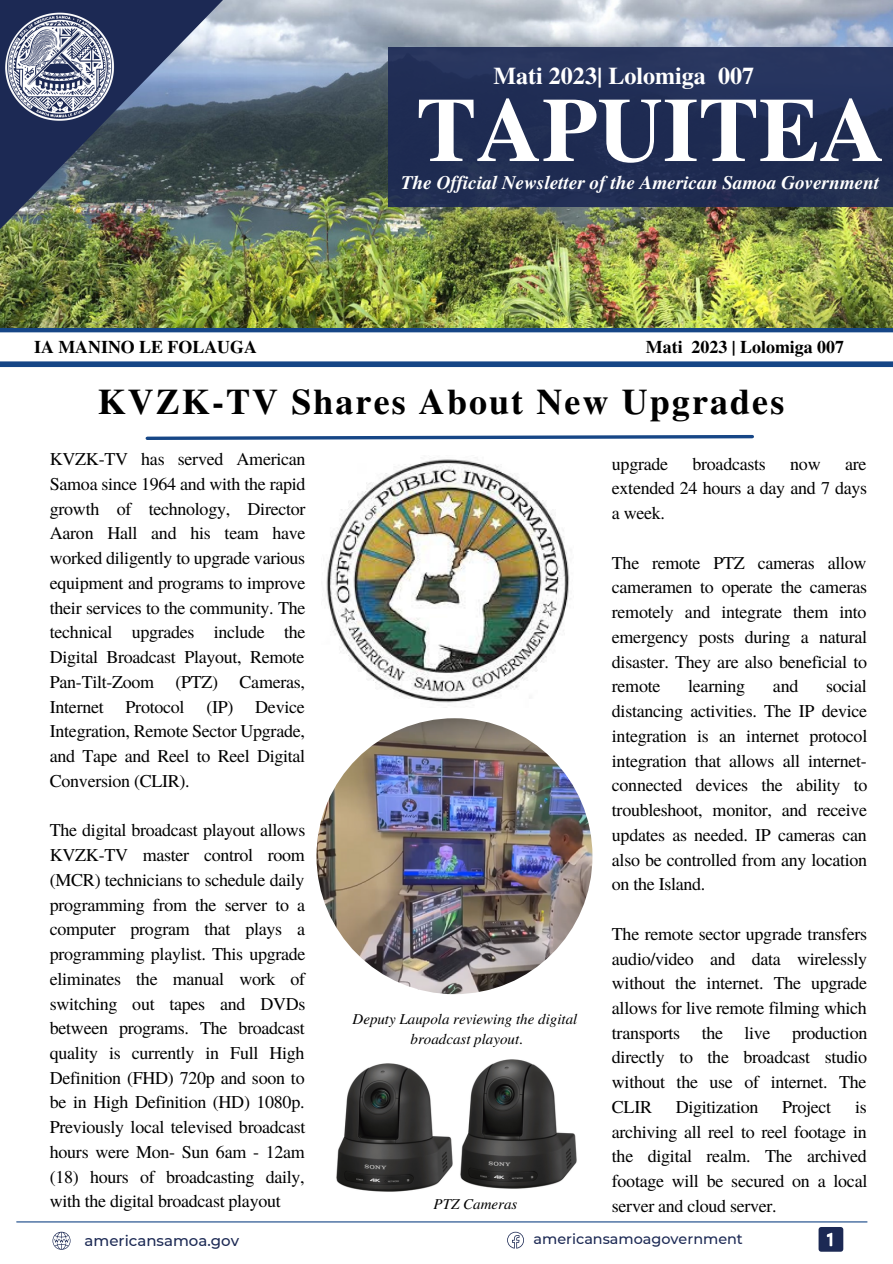
<style>
.page{position:relative;width:893px;height:1264px;background:#fff}
.page>*{position:absolute;margin:0;border:0;box-sizing:border-box;transform-origin:0 0}
.t1{font:700 90.75px "Te X Gyre Termes";color:#fff}
.t2{font:700 36px "Te X Gyre Termes";letter-spacing:.06em;color:#000}
.t3{font:700 24.15px "Te X Gyre Termes";color:#fff}
.t4{font:italic 700 19.2px "Te X Gyre Termes";color:#fff}
.t5{font:18px/24.8px "Te X Gyre Termes";letter-spacing:-.015em;color:#000;text-align:justify}
.t6{font:700 17.85px "Te X Gyre Termes";color:#000}
.t7{font:italic 15px/20.2px "Te X Gyre Termes";color:#000;text-align:center}
.t8{font:500 15px "Montserrat";color:#1c2954}
.t9{font:500 14.4px "Montserrat";color:#1c2954}
.s1{font-style:normal}
</style>
<div class="page">
<hr style="left:17px;top:1221px;width:850px;height:1px;background:#164686">
<svg style="left:52px;top:1231px;width:18px;height:18px"></svg>
<svg style="left:507px;top:1231px;width:17px;height:17px"></svg>
<svg style="left:818px;top:1227px;width:25px;height:24px"></svg>
<div style="left:0;top:327px;width:892px;height:5px;background:#164686"></div>
<div style="left:0;top:361px;width:892px;height:6px;background:#164686"></div>
<svg style="left:145px;top:434px;width:609px;height:6px"></svg>
<img style="left:0;top:0;width:892px;height:327px">
<div style="left:388px;top:47px;width:504px;height:159px;background:#1c2954"></div>
<img style="left:0;top:0;width:233px;height:229px">
<img style="left:0;top:11px;width:119px;height:115px">
<img style="left:326px;top:457px;width:244px;height:246px">
<img style="left:316px;top:718px;width:276px;height:276px;border-radius:50%">
<img style="left:336px;top:1063px;width:117px;height:129px">
<img style="left:460px;top:1059px;width:117px;height:130px">
<h3 class="t3" style="left:493px;top:57px;width:262px">Mati 2023| Lolomiga 007</h3>
<h1 class="t1" style="left:416px;top:59px;width:470px">TAPUITEA</h1>
<p class="t4" style="left:401px;top:168px;width:480px">The Official Newsletter of the American Samoa Government</p>
<p class="t6" style="left:34px;top:333px;width:224px">IA MANINO LE FOLAUGA</p>
<p class="t6" style="left:646px;top:333px;width:199px">Mati 2023 | Lolomiga 007</p>
<h2 class="t2" style="left:98px;top:373px;width:688px">KVZK-TV Shares About New Upgrades</h2>
<p class="t5" style="left:50px;top:446px;width:257px">KVZK-TV has served American Samoa since 1964 and with the rapid growth of technology, Director Aaron Hall and his team have worked diligently to upgrade various equipment and programs to improve their services to the community. The technical upgrades include the Digital Broadcast Playout, Remote Pan-Tilt-Zoom (PTZ) Cameras, Internet Protocol (IP) Device Integration, Remote Sector Upgrade, and Tape and Reel to Reel Digital Conversion (CLIR).</p>
<p class="t5" style="left:50px;top:817px;width:257px">The digital broadcast playout allows KVZK-TV master control room (MCR) technicians to schedule daily programming from the server to a computer program that plays a programming playlist. This upgrade eliminates the manual work of switching out tapes and DVDs between programs. The broadcast quality is currently in Full High Definition (FHD) 720p and soon to be in High Definition (HD) 1080p.<br>Previously local televised broadcast hours were Mon- Sun 6am - 12am (18) hours of broadcasting daily, with the digital broadcast playout</p>
<p class="t7" style="left:352px;top:1008px;width:226px">Deputy Laupola reviewing the digital broadcast playout<span class="s1">.</span></p>
<p class="t7" style="left:433px;top:1192px;width:85px">PTZ Cameras</p>
<p class="t5" style="left:612px;top:450px;width:58px">upgrade</p>
<p class="t5" style="left:692px;top:450px;width:75px">broadcasts</p>
<p class="t5" style="left:790px;top:450px;width:32px">now</p>
<p class="t5" style="left:612px;top:450px;width:257px;text-indent:233px">are extended 24 hours a day and 7 days a week.</p>
<p class="t5" style="left:612px;top:549px;width:257px">The remote PTZ cameras allow cameramen to operate the cameras remotely and integrate them into emergency posts during a natural disaster. They are also beneficial to remote</p>
<p class="t5" style="left:612px;top:673px;width:257px;text-indent:214px">social distancing activities. The IP device integration is an internet protocol integration that allows all internet&shy;connected devices the ability to troubleshoot, monitor, and receive updates as needed. IP cameras can also be controlled from any location on the Island.</p>
<p class="t5" style="left:612px;top:920px;width:257px">The remote sector upgrade transfers audio/video and data wirelessly without the internet. The upgrade allows for live remote filming which transports the live production directly to the broadcast studio without the use of internet. The CLIR</p>
<p class="t5" style="left:688px;top:673px;width:58px">learning</p>
<p class="t5" style="left:773px;top:673px;width:27px">and</p>
<p class="t5" style="left:675px;top:1093px;width:84px">Digitization</p>
<p class="t5" style="left:782px;top:1093px;width:51px">Project</p>
<p class="t5" style="left:612px;top:1093px;width:257px;text-indent:243px">is archiving all reel to reel footage in the digital realm. The archived footage will be secured on a local server and cloud server.</p>
<p class="t8" style="left:85px;top:1230px;width:156px">americansamoa.gov</p>
<p class="t9" style="left:533px;top:1229px;width:211px">americansamoagovernment</p>
</div>
